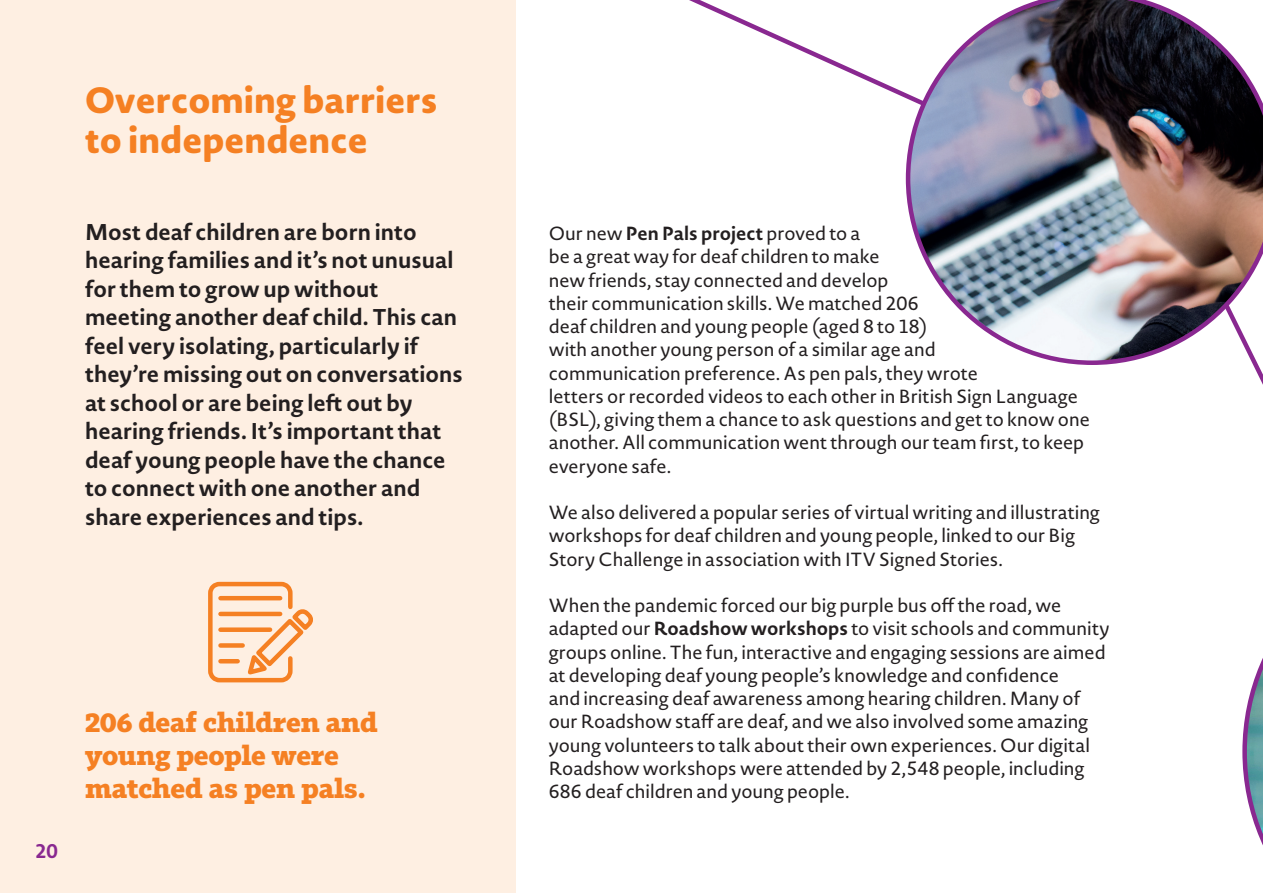
<style>
.page{position:relative;width:1263px;height:893px;background:#fff}
.page>*{position:absolute;margin:0;border:0;box-sizing:border-box;transform-origin:0 0}
.A_Head{font:800 36px/40.5px "Novel Sans Rd Pro";color:#f58023}
.Bullets{font:700 27px/33px "Tabac Slab";letter-spacing:-.01em;color:#f58023}
.Standfirst{font:700 22.5px/28.5px "Novel Sans Pro";color:#231f20}
.t1{font:700 19.5px "Novel Sans Rd Pro";color:#892890}
.Body_copy{font:18.75px/23.2px "Novel Sans Pro";color:#231f20}
.s1{font-weight:700}
</style>
<div class="page">
<div style="left:0;top:0;width:515px;height:893px;background:#feefe2"></div>
<svg style="left:689px;top:0;width:217px;height:98px"></svg>
<svg style="left:1242px;top:365px;width:21px;height:480px"></svg>
<img style="left:906px;top:0;width:357px;height:365px">
<svg style="left:208px;top:581px;width:105px;height:102px"></svg>
<hr style="left:220px;top:596px;width:60px;height:4px;background:#f58023">
<hr style="left:220px;top:612px;width:60px;height:4px;background:#f58023">
<div style="left:220px;top:627px;width:50px;height:5px;background:#f58023"></div>
<div style="left:220px;top:643px;width:23px;height:5px;background:#f58023"></div>
<hr style="left:220px;top:659px;width:18px;height:4px;background:#f58023">
<p class="A_Head" style="left:85px;top:79px;width:354px">Overcoming barriers to independence</p>
<p class="Standfirst" style="left:85px;top:217px;width:379px">Most deaf children are born into hearing families and it’s not unusual for them to grow up without meeting another deaf child. This can feel very isolating, particularly if they’re missing out on conversations at school or are being left out by hearing friends. It’s important that deaf young people have the chance to connect with one another and share experiences and tips.</p>
<p class="t1" style="left:35px;top:836px;width:24px">20</p>
<p class="Bullets" style="left:85px;top:706px;width:294px">206 deaf children and young people were matched as pen pals.</p>
<p class="Body_copy" style="left:549px;top:222px;width:543px">Our new <span class="s1">Pen Pals project</span> proved to a<br>be a great way for deaf children to make<br>new friends, stay connected and develop<br>their communication skills. We matched 206<br>deaf children and young people (aged 8 to 18)<br>with another young person of a similar age and<br>communication preference. As pen pals, they wrote<br>letters or recorded videos to each other in British Sign Language (BSL), giving them a chance to ask questions and get to know one another. All communication went through our team first, to keep everyone safe.</p>
<p class="Body_copy" style="left:549px;top:501px;width:553px">We also delivered a popular series of virtual writing and illustrating workshops for deaf children and young people, linked to our Big<br>Story Challenge in association with ITV Signed Stories.</p>
<p class="Body_copy" style="left:549px;top:594px;width:562px">When the pandemic forced our big purple bus off the road, we adapted our <span class="s1">Roadshow workshops</span> to visit schools and community groups online. The fun, interactive and engaging sessions are aimed at developing deaf young people’s knowledge and confidence<br>and increasing deaf awareness among hearing children. Many of our Roadshow staff are deaf, and we also involved some amazing young volunteers to talk about their own experiences. Our digital Roadshow workshops were attended by 2,548 people, including 686 deaf children and young people.</p>
</div>
